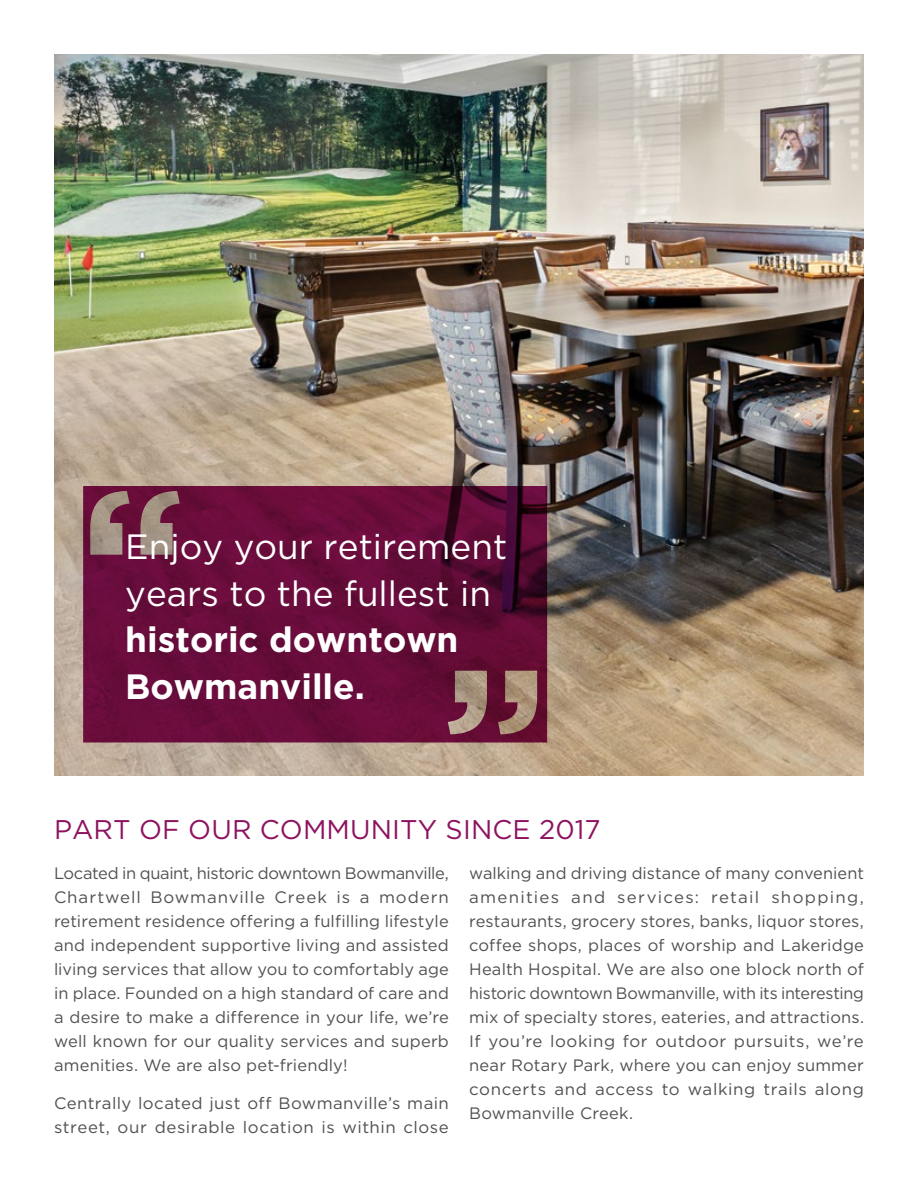
<style>
.page{position:relative;width:918px;height:1188px;background:#fff}
.page>*{position:absolute;margin:0;border:0;box-sizing:border-box;transform-origin:0 0}
.t1{font:35.1px/46.8px "Gotham HTF";color:#fff}
.t2{font:27px "Gotham HTF";letter-spacing:.005em;color:#8d1360}
.t3{font:16.5px/24px "Gotham HTF";letter-spacing:.02em;color:#534f53;text-align:justify}
.s1{font-weight:700}
</style>
<div class="page">
<img style="left:54px;top:54px;width:810px;height:722px">
<svg style="left:83px;top:486px;width:464px;height:256px;fill:#690c3b"></svg>
<svg style="left:91px;top:491px;width:89px;height:64px"></svg>
<p class="t1" style="left:125px;top:522px;width:383px">Enjoy your retirement years to the fullest in <span class="s1">historic downtown<br>Bowmanville.</span></p>
<h1 class="t2" style="left:54px;top:815px;width:548px">PART OF OUR COMMUNITY SINCE 2017</h1>
<p class="t3" style="left:54px;top:861px;width:396px">Located in quaint, historic downtown Bowmanville, Chartwell Bowmanville Creek is a modern retirement residence offering a fulfilling lifestyle and independent supportive living and assisted living services that allow you to comfortably age in place. Founded on a high standard of care and a desire to make a difference in your life, we’re well known for our quality services and superb amenities. We are also pet-friendly!</p>
<p class="t3" style="left:54px;top:1091px;width:396px">Centrally located just off Bowmanville’s main street, our desirable location is within close</p>
<p class="t3" style="left:469px;top:861px;width:396px">walking and driving distance of many convenient amenities and services: retail shopping, restaurants, grocery stores, banks, liquor stores, coffee shops, places of worship and Lakeridge Health Hospital. We are also one block north of historic downtown Bowmanville, with its interesting mix of specialty stores, eateries, and attractions.<br>If you’re looking for outdoor pursuits, we’re near Rotary Park, where you can enjoy summer concerts and access to walking trails along Bowmanville Creek.</p>
</div>
